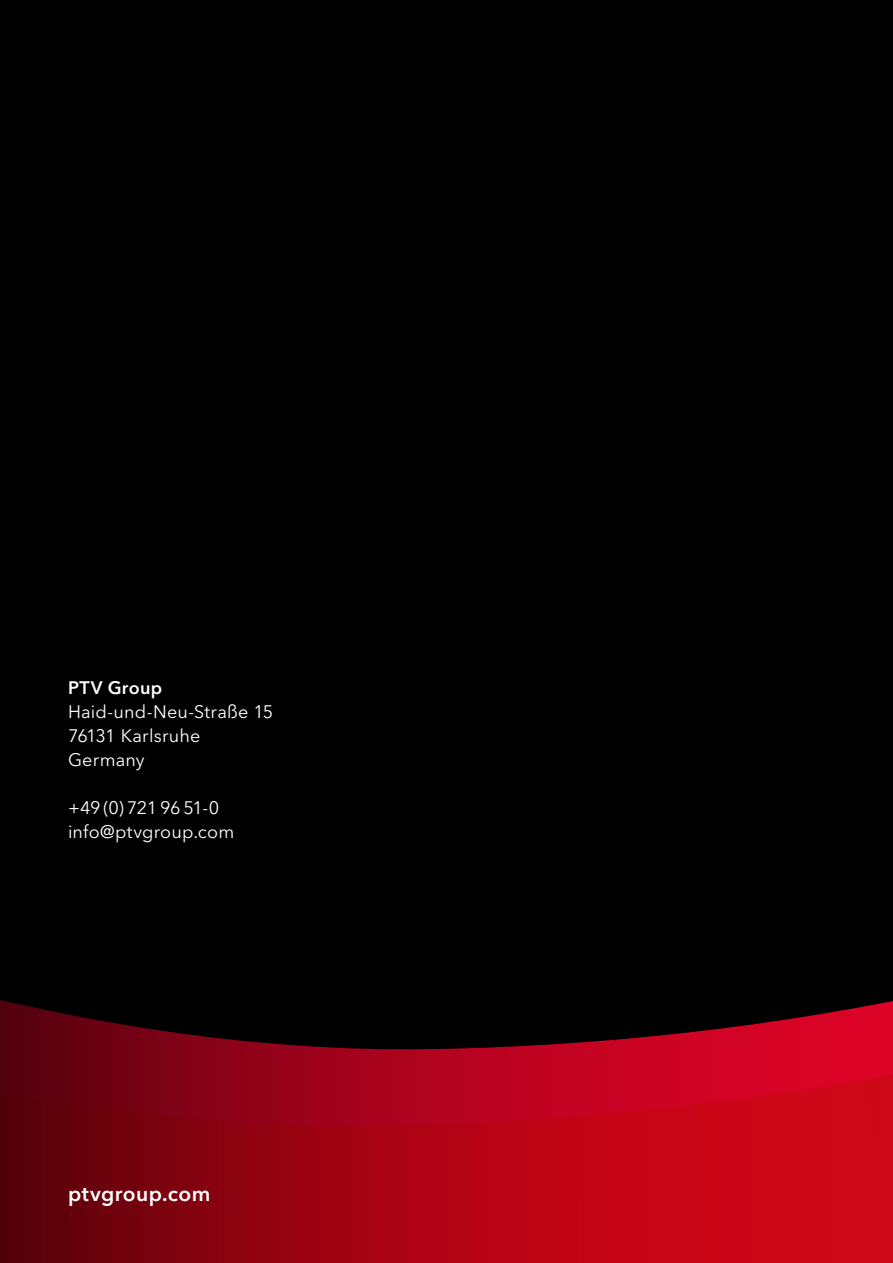
<style>
.page{position:relative;width:893px;height:1263px;background:#000}
.page>*{position:absolute;margin:0;border:0;box-sizing:border-box;transform-origin:0 0}
.t1{font:600 21px "Avenir Next LT Pro";letter-spacing:.02em;color:#fff}
.t2{font:18px/24px "Avenir Next LT Pro";letter-spacing:.01em;color:#fff}
.t3{font:600 18px "Avenir Next LT Pro";letter-spacing:.02em;color:#fff}
</style>
<div class="page">
<svg style="left:0;top:1000px;width:893px;height:263px;background:#910313"></svg>
<p class="t3" style="left:68px;top:677px;width:96px">PTV Group</p>
<p class="t2" style="left:68px;top:700px;width:207px">Haid-und-Neu-Straße 15<br>76131 Karlsruhe<br>Germany</p>
<p class="t2" style="left:68px;top:796px;width:168px">+49 (0) 721 96 51-0 info@ptvgroup.com</p>
<p class="t1" style="left:68px;top:1181px;width:144px">ptvgroup.com</p>
</div>
